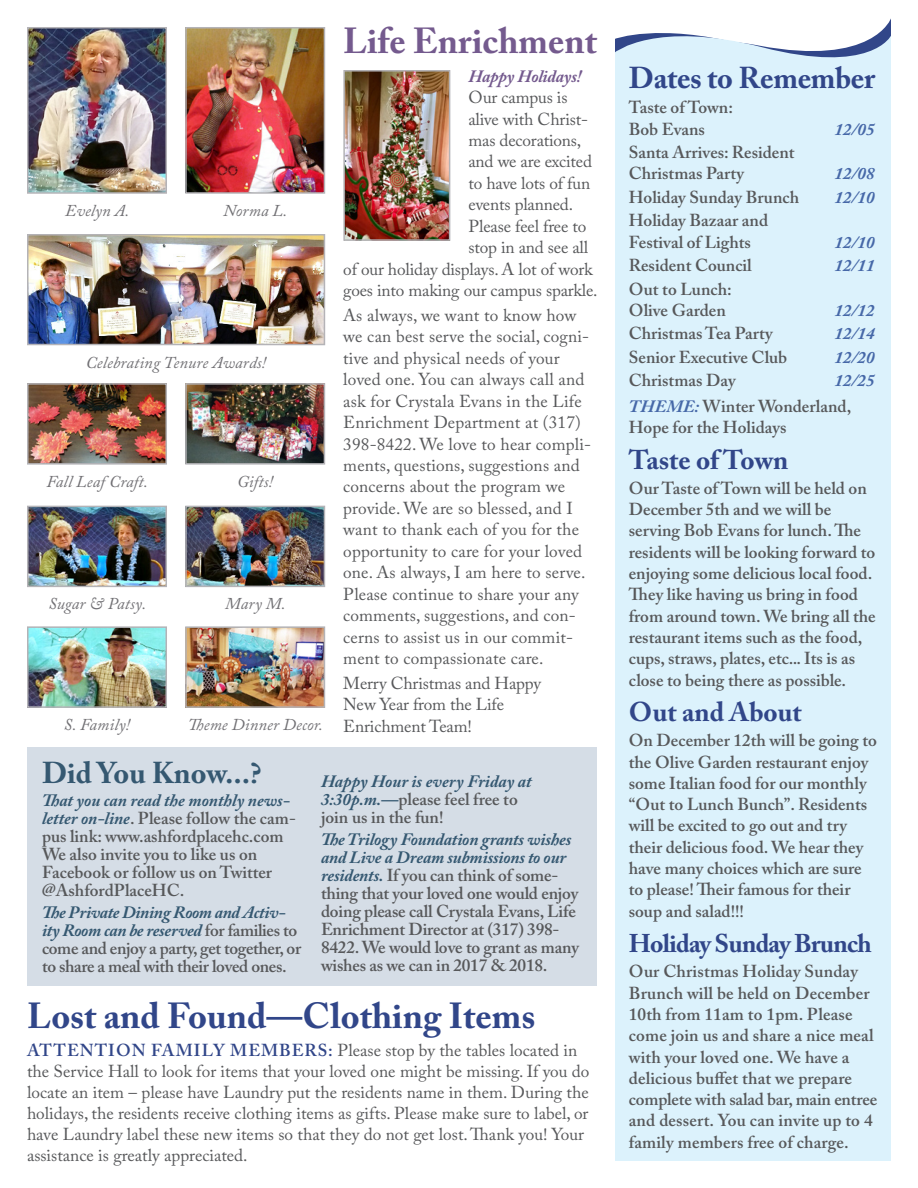
<style>
.page{position:relative;width:918px;height:1188px;background:#fff}
.page>*{position:absolute;margin:0;border:0;box-sizing:border-box;transform-origin:0 0}
.t1{font:700 36px "Adobe Caslon Pro";color:#314689}
.t2{font:700 36px "Adobe Caslon Pro";color:#745a8e}
.t3{font:700 30px "Adobe Caslon Pro";letter-spacing:-.01em;color:#314689}
.t4{font:700 30px "Adobe Caslon Pro";color:#355871}
.t5{font:700 27px "Adobe Caslon Pro";color:#314689}
.t6{font:700 25.5px "Adobe Caslon Pro";letter-spacing:-.03em;color:#314689}
.t7{font:600 17.25px/21.3px "Adobe Caslon Pro";color:#57585a}
.t8{font:17.25px/21.5px "Adobe Caslon Pro";color:#57585a}
.t9{font:600 17.25px/18px "Adobe Caslon Pro";letter-spacing:-.02em;color:#57585a}
.t10{font:italic 700 17.25px/18px "Adobe Caslon Pro";color:#355871}
.t11{font:italic 700 17.25px "Adobe Caslon Pro";color:#4668a8}
.t12{font:italic 700 17.25px "Adobe Caslon Pro";letter-spacing:-.01em;color:#745a8e}
.t13{font:italic 16.5px "Adobe Caslon Pro";letter-spacing:.01em;color:#717074}
.s1{font-weight:700;font-style:italic;color:#355871}
.s2{font-weight:600;font-style:normal;color:#57585a}
.s3{font-weight:600;color:#314689}
.s4{font-weight:700;font-style:italic;color:#4668a8}
</style>
<div class="page">
<div style="left:615px;top:20px;width:276px;height:1141px;background:#dcf2fc"></div>
<img style="left:30px;top:629px;width:134px;height:76px">
<div style="left:27px;top:626px;width:140px;height:82px;border:2px solid #b4b3b7"></div>
<img style="left:30px;top:509px;width:134px;height:75px">
<div style="left:27px;top:506px;width:140px;height:81px;border:2px solid #b4b3b7"></div>
<img style="left:30px;top:386px;width:134px;height:76px">
<div style="left:27px;top:383px;width:140px;height:82px;border:2px solid #b4b3b7"></div>
<img style="left:30px;top:237px;width:292px;height:105px">
<div style="left:27px;top:234px;width:298px;height:111px;border:2px solid #b4b3b7"></div>
<img style="left:188px;top:629px;width:134px;height:76px">
<div style="left:185px;top:626px;width:140px;height:82px;border:2px solid #b4b3b7"></div>
<img style="left:188px;top:509px;width:134px;height:75px">
<div style="left:185px;top:506px;width:140px;height:81px;border:2px solid #b4b3b7"></div>
<img style="left:188px;top:386px;width:134px;height:76px">
<div style="left:185px;top:383px;width:140px;height:82px;border:2px solid #b4b3b7"></div>
<img style="left:346px;top:73px;width:101px;height:165px">
<div style="left:343px;top:70px;width:107px;height:171px;border:2px solid #b4b3b7"></div>
<img style="left:30px;top:30px;width:134px;height:161px">
<div style="left:27px;top:27px;width:140px;height:167px;border:2px solid #b4b3b7"></div>
<img style="left:188px;top:30px;width:134px;height:161px">
<div style="left:185px;top:27px;width:140px;height:167px;border:2px solid #b4b3b7"></div>
<div style="left:27px;top:747px;width:570px;height:239px;background:#d5dde6"></div>
<p class="t13" style="left:65px;top:201px;width:66px">Evelyn A.</p>
<p class="t13" style="left:224px;top:201px;width:65px">Norma L.</p>
<p class="t13" style="left:86px;top:352px;width:182px">Celebrating Tenure Awards!</p>
<p class="t13" style="left:46px;top:472px;width:103px">Fall Leaf Craft.</p>
<p class="t13" style="left:237px;top:472px;width:38px">Gifts!</p>
<p class="t13" style="left:48px;top:594px;width:99px">Sugar &amp; Patsy.</p>
<p class="t13" style="left:225px;top:594px;width:62px">Mary M.</p>
<p class="t13" style="left:64px;top:715px;width:68px">S. Family!</p>
<p class="t13" style="left:188px;top:715px;width:137px">Theme Dinner Decor.</p>
<p class="t2" style="left:343px;top:20px;width:255px">Life Enrichment</p>
<p class="t12" style="left:468px;top:66px;width:114px">Happy Holidays!</p>
<p class="t8" style="left:468px;top:86px;width:101px">Our campus is</p>
<p class="t8" style="left:468px;top:108px;width:121px">alive with Christ-</p>
<p class="t8" style="left:468px;top:129px;width:114px">mas decorations,</p>
<p class="t8" style="left:468px;top:151px;width:125px">and we are excited</p>
<p class="t8" style="left:468px;top:172px;width:123px">to have lots of fun</p>
<p class="t8" style="left:468px;top:194px;width:106px">events planned.</p>
<p class="t8" style="left:468px;top:215px;width:119px">Please feel free to</p>
<p class="t8" style="left:468px;top:237px;width:121px">stop in and see all</p>
<p class="t8" style="left:343px;top:258px;width:251px">of our holiday displays. A lot of work</p>
<p class="t8" style="left:343px;top:279px;width:256px">goes into making our campus sparkle.</p>
<p class="t8" style="left:343px;top:304px;width:249px">As always, we want to know how we can best serve the social, cogni&shy;tive and physical needs of your loved one. You can always call and ask for Crystala Evans in the Life<br>Enrichment Department at (317)<br>398-8422. We love to hear compli&shy;ments, questions, suggestions and concerns about the program we provide. We are so blessed, and I want to thank each of you for the opportunity to care for your loved one. As always, I am here to serve.<br>Please continue to share your any comments, suggestions, and con&shy;cerns to assist us in our commit&shy;ment to compassionate care.</p>
<p class="t8" style="left:343px;top:672px;width:199px">Merry Christmas and Happy<br>New Year from the Life<br>Enrichment Team!</p>
<p class="t4" style="left:42px;top:756px;width:221px">Did You Know...?</p>
<p class="t7" style="left:42px;top:791px;width:255px;line-height:18px"><span class="s1">That you can read the monthly news&shy;letter on-line</span>. Please follow the cam&shy;pus link: www.ashfordplacehc.com<br>We also invite you to like us on<br>Facebook or follow us on Twitter @AshfordPlaceHC.</p>
<p class="t9" style="left:42px;top:903px;width:261px"><span class="s1">The Private Dining Room and Activ&shy;ity Room can be reserved</span> for families to come and enjoy a party, get together, or to share a meal with their loved ones.</p>
<p class="t10" style="left:321px;top:772px;width:212px">Happy Hour is every Friday at<br>3:30p.m.—<span class="s2">please feel free to join us in the fun!</span></p>
<p class="t7" style="left:321px;top:830px;width:260px;line-height:18px"><span class="s1">The Trilogy Foundation grants wishes and Live a Dream submissions to our residents.</span> If you can think of some&shy;thing that your loved one would enjoy doing please call Crystala Evans, Life Enrichment Director at (317) 398- 8422. We would love to grant as many wishes as we can in 2017 &amp; 2018.</p>
<p class="t1" style="left:27px;top:995px;width:510px">Lost and Found—Clothing Items</p>
<p class="t8" style="left:27px;top:1040px;width:564px;line-height:21px"><span class="s3">ATTENTION FAMILY MEMBERS:</span> Please stop by the tables located in the Service Hall to look for items that your loved one might be missing. If you do locate an item – please have Laundry put the residents name in them. During the holidays, the residents receive clothing items as gifts. Please make sure to label, or have Laundry label these new items so that they do not get lost. Thank you! Your assistance is greatly appreciated.</p>
<p class="t3" style="left:629px;top:60px;width:248px">Dates to Remember</p>
<p class="t7" style="left:629px;top:97px;width:106px">Taste of Town:<br>Bob Evans</p>
<p class="t11" style="left:835px;top:119px;width:42px">12/05</p>
<p class="t7" style="left:629px;top:142px;width:167px">Santa Arrives: Resident<br>Christmas Party</p>
<p class="t11" style="left:835px;top:163px;width:42px">12/08</p>
<p class="t7" style="left:629px;top:186px;width:172px">Holiday Sunday Brunch</p>
<p class="t11" style="left:835px;top:187px;width:42px">12/10</p>
<p class="t7" style="left:629px;top:210px;width:141px">Holiday Bazaar and<br>Festival of Lights</p>
<p class="t11" style="left:835px;top:232px;width:42px">12/10</p>
<p class="t7" style="left:629px;top:255px;width:124px">Resident Council</p>
<p class="t11" style="left:835px;top:255px;width:42px">12/11</p>
<p class="t7" style="left:629px;top:278px;width:105px">Out to Lunch:<br>Olive Garden</p>
<p class="t11" style="left:835px;top:300px;width:42px">12/12</p>
<p class="t7" style="left:629px;top:323px;width:146px">Christmas Tea Party</p>
<p class="t11" style="left:835px;top:323px;width:42px">12/14</p>
<p class="t7" style="left:629px;top:346px;width:160px">Senior Executive Club</p>
<p class="t11" style="left:835px;top:347px;width:42px">12/20</p>
<p class="t7" style="left:629px;top:370px;width:108px">Christmas Day</p>
<p class="t11" style="left:835px;top:370px;width:42px">12/25</p>
<p class="t7" style="left:629px;top:395px;width:224px"><span class="s4">THEME:</span> Winter Wonderland,<br>Hope for the Holidays</p>
<p class="t5" style="left:629px;top:444px;width:161px">Taste of Town</p>
<p class="t7" style="left:629px;top:477px;width:248px">Our Taste of Town will be held on December 5th and we will be serving Bob Evans for lunch. The residents will be looking forward to enjoying some delicious local food.<br>They like having us bring in food from around town. We bring all the restaurant items such as the food, cups, straws, plates, etc... Its is as close to being there as possible.</p>
<p class="t5" style="left:629px;top:696px;width:174px">Out and About</p>
<p class="t7" style="left:629px;top:730px;width:250px">On December 12th will be going to the Olive Garden restaurant enjoy some Italian food for our monthly “Out to Lunch Bunch”. Residents will be excited to go out and try their delicious food. We hear they have many choices which are sure to please! Their famous for their soup and salad!!!</p>
<p class="t6" style="left:629px;top:929px;width:245px">Holiday Sunday Brunch</p>
<p class="t7" style="left:629px;top:961px;width:250px">Our Christmas Holiday Sunday<br>Brunch will be held on December<br>10th from 11am to 1pm. Please come join us and share a nice meal with your loved one. We have a delicious buffet that we prepare complete with salad bar, main entree and dessert. You can invite up to 4 family members free of charge.</p>
</div>
